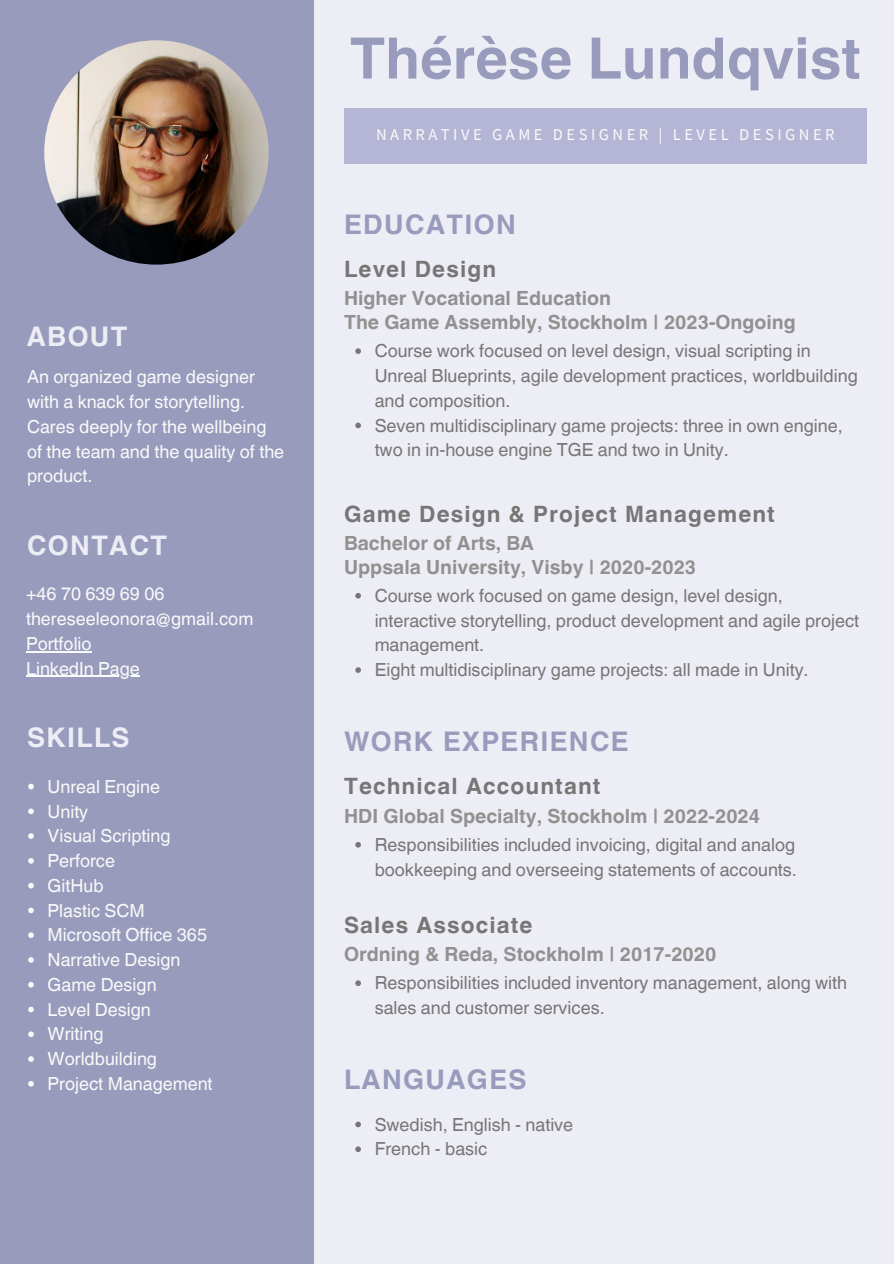
<style>
.page{position:relative;width:894px;height:1264px;background:#fff}
.page>*{position:absolute;margin:0;border:0;box-sizing:border-box;transform-origin:0 0}
.t1{font:700 57px "Helvetica World";color:#999bbd}
.t2{font:700 27px "Helvetica World";letter-spacing:.05em;color:#999bbd}
.t3{font:700 27px "Helvetica World";letter-spacing:.05em;color:#ededf5}
.t4{font:700 22.5px "Helvetica World";letter-spacing:.05em;color:#767676}
.t5{font:700 19.5px/23.7px "Helvetica World";color:#919191}
.t6{font:18px/24.8px "Helvetica World";color:#767676}
.t7{font:18px/24.8px "Helvetica World";color:#fafafa}
.t8{font:16.5px "Source Sans Pro";letter-spacing:.21em;color:#fafafa}
</style>
<div class="page">
<div style="left:0;top:0;width:893px;height:1263px;background:#ededf5"></div>
<div style="left:344px;top:108px;width:522px;height:56px;background:#b5b6d5"></div>
<div style="left:0;top:0;width:313px;height:1263px;background:#999bbd"></div>
<img style="left:44px;top:40px;width:224px;height:224px;border-radius:50%">
<hr style="left:26px;top:651px;width:66px;height:1px;background:#fafafa">
<hr style="left:26px;top:676px;width:114px;height:1px;background:#fafafa">
<svg style="left:28px;top:783px;width:6px;height:6px"></svg>
<svg style="left:28px;top:808px;width:6px;height:6px"></svg>
<svg style="left:28px;top:833px;width:6px;height:6px"></svg>
<svg style="left:28px;top:858px;width:6px;height:5px"></svg>
<svg style="left:28px;top:882px;width:6px;height:6px"></svg>
<svg style="left:28px;top:907px;width:6px;height:6px"></svg>
<svg style="left:28px;top:932px;width:6px;height:6px"></svg>
<svg style="left:28px;top:957px;width:6px;height:5px"></svg>
<svg style="left:28px;top:982px;width:6px;height:5px"></svg>
<svg style="left:28px;top:1006px;width:6px;height:6px"></svg>
<svg style="left:28px;top:1031px;width:6px;height:6px"></svg>
<svg style="left:28px;top:1056px;width:6px;height:5px"></svg>
<svg style="left:28px;top:1081px;width:6px;height:5px"></svg>
<svg style="left:355px;top:842px;width:6px;height:5px"></svg>
<svg style="left:355px;top:980px;width:6px;height:6px"></svg>
<svg style="left:355px;top:348px;width:6px;height:6px"></svg>
<svg style="left:355px;top:422px;width:6px;height:6px"></svg>
<svg style="left:355px;top:593px;width:6px;height:5px"></svg>
<svg style="left:355px;top:667px;width:6px;height:6px"></svg>
<svg style="left:355px;top:1121px;width:6px;height:6px"></svg>
<svg style="left:355px;top:1146px;width:6px;height:5px"></svg>
<h5 class="t3" style="left:27px;top:314px;width:102px">ABOUT</h5>
<h2 class="t7" style="left:27px;top:365px;width:258px">An organized game designer with a knack for storytelling.<br>Cares deeply for the wellbeing of the team and the quality of the product.</h2>
<h5 class="t3" style="left:27px;top:523px;width:142px">CONTACT</h5>
<h2 class="t7" style="left:26px;top:582px;width:229px">+46 70 639 69 06 thereseeleonora@gmail.com<br>Portfolio</h2>
<p class="t7" style="left:26px;top:656px;width:115px">LinkedIn Page</p>
<p class="t3" style="left:27px;top:715px;width:104px">SKILLS</p>
<p class="t7" style="left:48px;top:774px;width:114px">Unreal Engine</p>
<p class="t7" style="left:48px;top:799px;width:42px">Unity</p>
<p class="t7" style="left:48px;top:823px;width:124px">Visual Scripting</p>
<p class="t7" style="left:48px;top:848px;width:69px">Perforce</p>
<p class="t7" style="left:48px;top:873px;width:57px">GitHub</p>
<p class="t7" style="left:48px;top:898px;width:99px">Plastic SCM</p>
<p class="t7" style="left:48px;top:922px;width:161px">Microsoft Office 365</p>
<p class="t7" style="left:48px;top:947px;width:134px">Narrative Design</p>
<p class="t7" style="left:48px;top:972px;width:110px">Game Design</p>
<p class="t7" style="left:48px;top:997px;width:105px">Level Design</p>
<p class="t7" style="left:48px;top:1021px;width:57px">Writing</p>
<h1 class="t7" style="left:48px;top:1046px;width:111px">Worldbuilding</h1>
<p class="t7" style="left:48px;top:1071px;width:166px">Project Management</p>
<p class="t1" style="left:350px;top:12px;width:512px">Thérèse Lundqvist</p>
<p class="t8" style="left:376px;top:124px;width:460px">NARRATIVE GAME DESIGNER | LEVEL DESIGNER</p>
<h4 class="t2" style="left:344px;top:202px;width:173px">EDUCATION</h4>
<h2 class="t4" style="left:344px;top:251px;width:153px">Level Design</h2>
<h3 class="t5" style="left:344px;top:284px;width:453px">Higher Vocational Education<br>The Game Assembly, Stockholm | 2023-Ongoing</h3>
<p class="t6" style="left:374px;top:339px;width:484px">Course work focused on level design, visual scripting in<br>Unreal Blueprints, agile development practices, worldbuilding and composition.</p>
<p class="t6" style="left:374px;top:413px;width:469px">Seven multidisciplinary game projects: three in own engine, two in in-house engine TGE and two in Unity.</p>
<h3 class="t4" style="left:344px;top:495px;width:432px">Game Design &amp; Project Management</h3>
<h4 class="t5" style="left:344px;top:529px;width:353px">Bachelor of Arts, BA<br>Uppsala University, Visby | 2020-2023</h4>
<h4 class="t6" style="left:374px;top:583px;width:486px">Course work focused on game design, level design, interactive storytelling, product development and agile project management.</h4>
<p class="t6" style="left:374px;top:657px;width:435px">Eight multidisciplinary game projects: all made in Unity.</p>
<p class="t2" style="left:344px;top:719px;width:286px">WORK EXPERIENCE</p>
<h3 class="t4" style="left:344px;top:768px;width:258px">Technical Accountant</h3>
<h4 class="t5" style="left:344px;top:801px;width:417px">HDI Global Specialty, Stockholm | 2022-2024</h4>
<h2 class="t6" style="left:374px;top:832px;width:423px">Responsibilities included invoicing, digital and analog bookkeeping and overseeing statements of accounts.</h2>
<p class="t4" style="left:344px;top:906px;width:190px">Sales Associate</p>
<h3 class="t5" style="left:344px;top:940px;width:373px">Ordning &amp; Reda, Stockholm | 2017-2020</h3>
<p class="t6" style="left:374px;top:970px;width:474px">Responsibilities included inventory management, along with sales and customer services.</p>
<p class="t2" style="left:344px;top:1057px;width:184px">LANGUAGES</p>
<h2 class="t6" style="left:374px;top:1112px;width:200px">Swedish, English - native</h2>
<p class="t6" style="left:374px;top:1136px;width:114px">French - basic</p>
</div>
